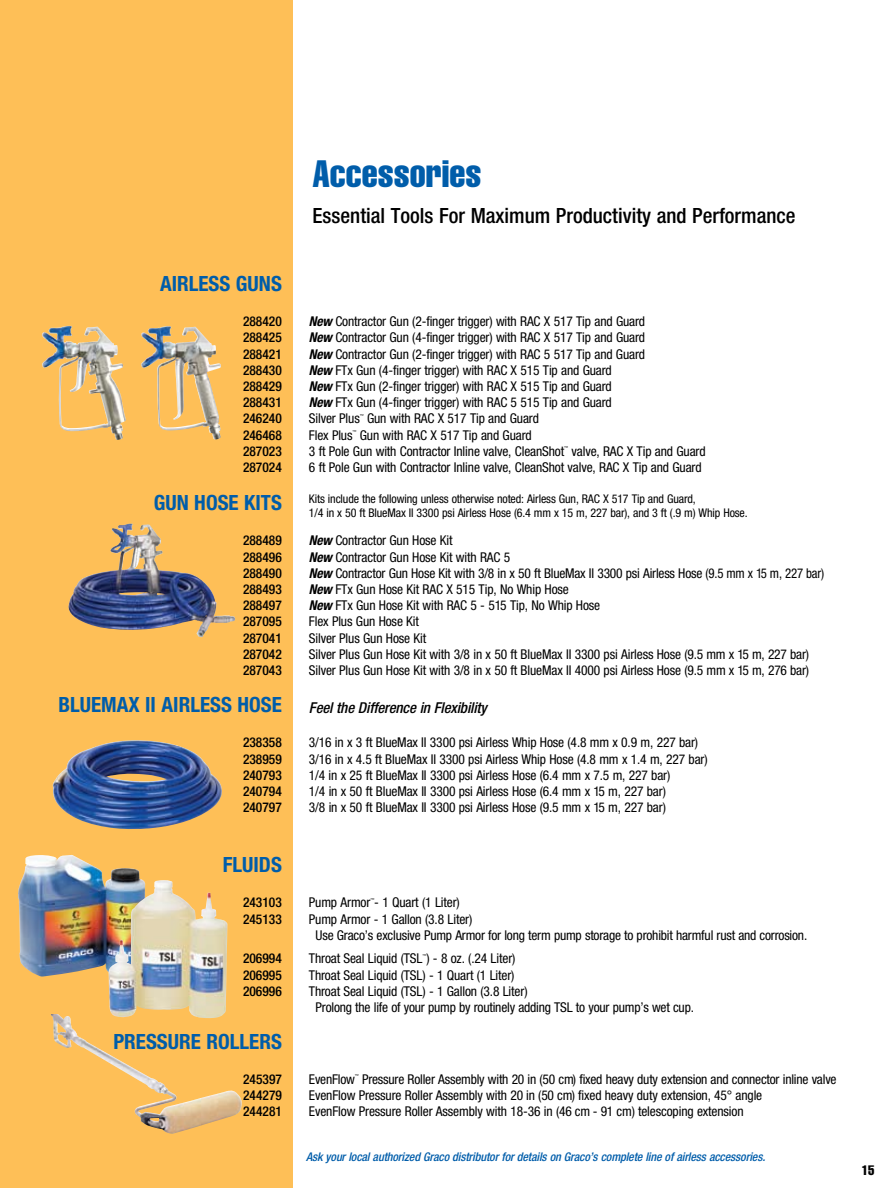
<style>
.page{position:relative;width:891px;height:1188px;background:#fff}
.page>*{position:absolute;margin:0;border:0;box-sizing:border-box;transform-origin:0 0}
.t1{font:37.5px "Helvetica LT Std Comp";color:#005daa}
.t2{font:700 condensed 21px "Helvetica Neue LT Std";color:#005daa}
.t3{font:500 condensed 21px "Helvetica Neue LT Std";color:#000}
.t4{font:italic 500 condensed 15px "Helvetica Neue LT Std";letter-spacing:-.01em;color:#000}
.t5{font:condensed 13.5px/16.2px "Helvetica Neue LT Std";letter-spacing:-.01em;color:#000}
.t6{font:500 condensed 13.5px/16.2px "Helvetica Neue LT Std";color:#000;text-align:justify}
.t7{font:13.5px "Helvetica LT Std Comp";color:#000}
.t8{font:condensed 12px/14.4px "Helvetica Neue LT Std";letter-spacing:-.01em;color:#000}
.t9{font:italic 500 condensed 12px "Helvetica Neue LT Std";letter-spacing:-.01em;color:#005daa}
.t10{font:condensed 4.05px "Helvetica Neue LT Std";color:#000}
.s1{font-weight:700;font-style:italic}
</style>
<div class="page">
<div style="left:0;top:0;width:292px;height:1188px;background:#febf57"></div>
<img style="left:68px;top:524px;width:167px;height:113px">
<img style="left:18px;top:855px;width:125px;height:122px">
<img style="left:108px;top:880px;width:120px;height:134px">
<img style="left:51px;top:1014px;width:191px;height:120px">
<img style="left:52px;top:740px;width:170px;height:89px">
<img style="left:141px;top:326px;width:36px;height:104px">
<img style="left:42px;top:326px;width:33px;height:42px">
<h1 class="t1" style="left:313px;top:150px;width:170px">Accessories</h1>
<h2 class="t3" style="left:313px;top:203px;width:485px">Essential Tools For Maximum Productivity and Performance</h2>
<h2 class="t2" style="left:160px;top:271px;width:123px">AIRLESS GUNS</h2>
<p class="t6" style="left:243px;top:313px;width:40px">288420<br>288425<br>288421<br>288430<br>288429<br>288431<br>246240<br>246468<br>287023<br>287024</p>
<p class="t5" style="left:309px;top:313px;width:338px"><span class="s1">New</span> Contractor Gun (2-finger trigger) with RAC X 517 Tip and Guard <span class="s1">New</span> Contractor Gun (4-finger trigger) with RAC X 517 Tip and Guard <span class="s1">New</span> Contractor Gun (2-finger trigger) with RAC 5 517 Tip and Guard <span class="s1">New</span> FTx Gun (4-finger trigger) with RAC X 515 Tip and Guard<br><span class="s1">New</span> FTx Gun (2-finger trigger) with RAC X 515 Tip and Guard<br><span class="s1">New</span> FTx Gun (4-finger trigger) with RAC 5 515 Tip and Guard<br>Silver Plus</p>
<p class="t10" style="left:360px;top:413px;width:6px">™</p>
<p class="t5" style="left:367px;top:410px;width:173px">Gun with RAC X 517 Tip and Guard</p>
<p class="t5" style="left:309px;top:427px;width:257px;text-indent:51px">Gun with RAC X 517 Tip and Guard<br>3 ft Pole Gun with Contractor Inline valve, CleanShot</p>
<p class="t5" style="left:309px;top:427px;width:45px">Flex Plus</p>
<p class="t10" style="left:352px;top:429px;width:6px">™</p>
<p class="t5" style="left:309px;top:443px;width:398px;text-align:right">valve, RAC X Tip and Guard<br>6 ft Pole Gun with Contractor Inline valve, CleanShot valve, RAC X Tip and Guard</p>
<p class="t10" style="left:564px;top:445px;width:6px">™</p>
<h2 class="t2" style="left:154px;top:490px;width:130px">GUN HOSE KITS</h2>
<p class="t8" style="left:309px;top:491px;width:440px">Kits include the following unless otherwise noted: Airless Gun, RAC X 517 Tip and Guard,<br>1/4 in x 50 ft BlueMax II 3300 psi Airless Hose (6.4 mm x 15 m, 227 bar), and 3 ft (.9 m) Whip Hose.</p>
<p class="t6" style="left:243px;top:532px;width:40px">288489<br>288496<br>288490<br>288493<br>288497<br>287095<br>287041<br>287042<br>287043</p>
<p class="t5" style="left:309px;top:533px;width:517px"><span class="s1">New</span> Contractor Gun Hose Kit<br><span class="s1">New</span> Contractor Gun Hose Kit with RAC 5<br><span class="s1">New</span> Contractor Gun Hose Kit with 3/8 in x 50 ft BlueMax II 3300 psi Airless Hose (9.5 mm x 15 m, 227 bar)<br><span class="s1">New</span> FTx Gun Hose Kit RAC X 515 Tip, No Whip Hose<br><span class="s1">New</span> FTx Gun Hose Kit with RAC 5 - 515 Tip, No Whip Hose<br>Flex Plus Gun Hose Kit<br>Silver Plus Gun Hose Kit<br>Silver Plus Gun Hose Kit with 3/8 in x 50 ft BlueMax II 3300 psi Airless Hose (9.5 mm x 15 m, 227 bar)<br>Silver Plus Gun Hose Kit with 3/8 in x 50 ft BlueMax II 4000 psi Airless Hose (9.5 mm x 15 m, 276 bar)</p>
<h2 class="t2" style="left:58px;top:692px;width:225px">BLUEMAX II AIRLESS HOSE</h2>
<p class="t4" style="left:309px;top:698px;width:180px">Feel the Difference in Flexibility</p>
<p class="t6" style="left:243px;top:734px;width:40px">238358<br>238959<br>240793<br>240794<br>240797</p>
<p class="t5" style="left:309px;top:734px;width:400px">3/16 in x 3 ft BlueMax II 3300 psi Airless Whip Hose (4.8 mm x 0.9 m, 227 bar)<br>3/16 in x 4.5 ft BlueMax II 3300 psi Airless Whip Hose (4.8 mm x 1.4 m, 227 bar)<br>1/4 in x 25 ft BlueMax II 3300 psi Airless Hose (6.4 mm x 7.5 m, 227 bar)<br>1/4 in x 50 ft BlueMax II 3300 psi Airless Hose (6.4 mm x 15 m, 227 bar)<br>3/8 in x 50 ft BlueMax II 3300 psi Airless Hose (9.5 mm x 15 m, 227 bar)</p>
<h2 class="t2" style="left:223px;top:852px;width:61px">FLUIDS</h2>
<p class="t6" style="left:243px;top:894px;width:40px">243103<br>245133</p>
<p class="t5" style="left:309px;top:894px;width:152px">Pump Armor - 1 Quart (1 Liter)</p>
<p class="t10" style="left:370px;top:897px;width:6px">™</p>
<p class="t5" style="left:316px;top:911px;width:493px;text-indent:-7px">Pump Armor - 1 Gallon (3.8 Liter)<br>Use Graco’s exclusive Pump Armor for long term pump storage to prohibit harmful rust and corrosion.</p>
<p class="t6" style="left:243px;top:950px;width:40px">206994<br>206995<br>206996</p>
<p class="t5" style="left:309px;top:951px;width:208px">Throat Seal Liquid (TSL ) - 8 oz. (.24 Liter)</p>
<p class="t10" style="left:422px;top:953px;width:6px">™</p>
<p class="t5" style="left:309px;top:967px;width:207px">Throat Seal Liquid (TSL) - 1 Quart (1 Liter)</p>
<p class="t5" style="left:309px;top:983px;width:220px">Throat Seal Liquid (TSL) - 1 Gallon (3.8 Liter)</p>
<p class="t5" style="left:316px;top:999px;width:380px">Prolong the life of your pump by routinely adding TSL to your pump’s wet cup.</p>
<h2 class="t2" style="left:113px;top:1029px;width:170px">PRESSURE ROLLERS</h2>
<p class="t5" style="left:309px;top:1071px;width:529px;text-indent:53px">Pressure Roller Assembly with 20 in (50 cm) fixed heavy duty extension and connector inline valve<br>EvenFlow Pressure Roller Assembly with 20 in (50 cm) fixed heavy duty extension, 45° angle<br>EvenFlow Pressure Roller Assembly with 18-36 in (46 cm - 91 cm) telescoping extension</p>
<p class="t6" style="left:243px;top:1071px;width:40px">245397<br>244279<br>244281</p>
<p class="t5" style="left:309px;top:1071px;width:48px">EvenFlow</p>
<p class="t10" style="left:355px;top:1073px;width:6px">™</p>
<p class="t9" style="left:306px;top:1150px;width:461px">Ask your local authorized Graco distributor for details on Graco’s complete line of airless accessories.</p>
<p class="t7" style="left:862px;top:1162px;width:14px">15</p>
</div>
